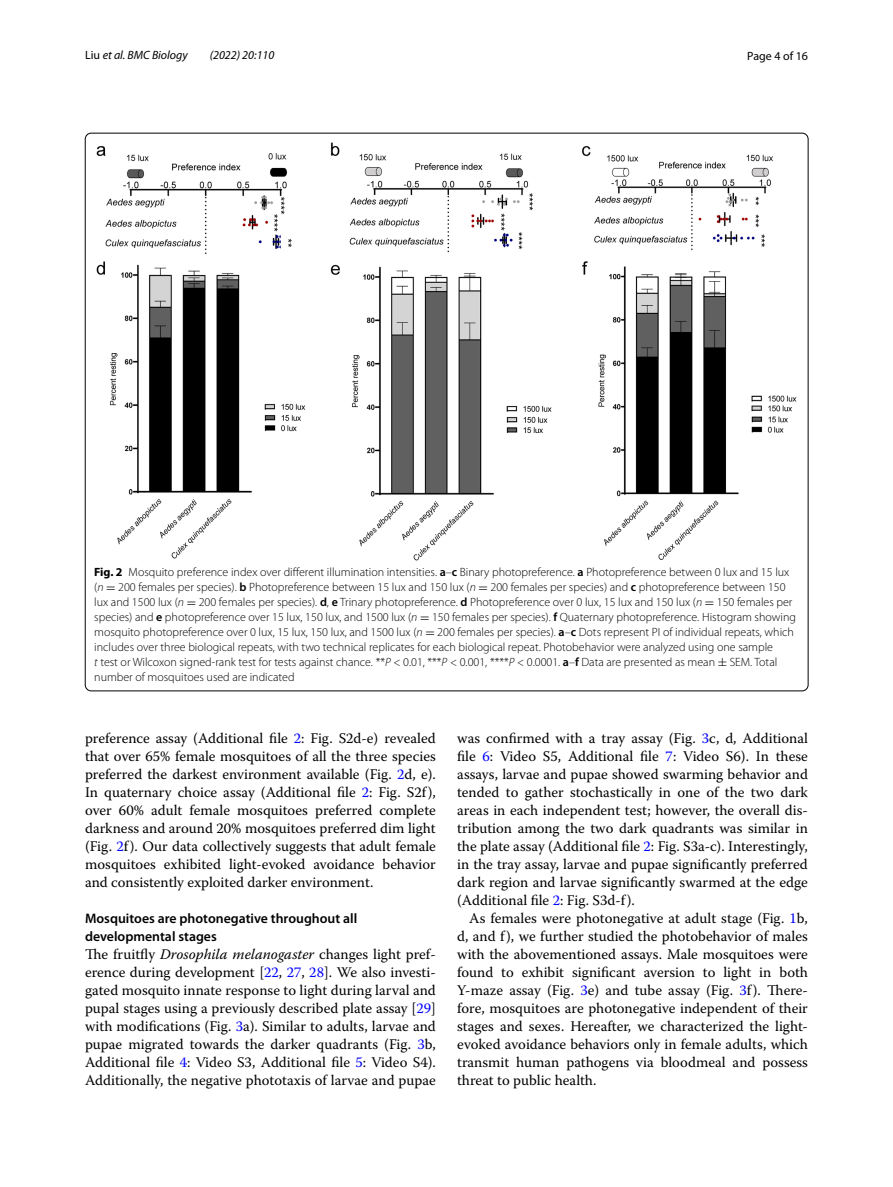
<style>
.page{position:relative;width:893px;height:1187px;background:#fff}
.page>*{position:absolute;margin:0;border:0;box-sizing:border-box;transform-origin:0 0}
.t1{font:14.7px/18px "Warnock Pro";color:#000;text-align:justify}
.t2{font:600 13.8px/18px "Myriad Pro";color:#000}
.t3{font:300 12px/15px "Myriad Pro";color:#000}
.t4{font:italic 12px "Myriad Pro";color:#000}
.t5{font:12px "Myriad Pro";color:#000}
.s1{font-style:normal}
.s2{font-weight:700}
.s3{font-weight:600}
.s4{font-style:italic}
.s5{font-family:"MTSY";font-weight:400}
.s6{color:#00f}
</style>
<div class="page">
<img style="left:96px;top:142px;width:701px;height:418px">
<p class="t4" style="left:85px;top:48px;width:104px"><span class="s1">Liu</span> et al. BMC Biology</p>
<p class="t4" style="left:210px;top:48px;width:66px">(2022) 20:110</p>
<p class="t5" style="left:747px;top:48px;width:62px">Page 4 of 16</p>
<p class="t3" style="left:94px;top:564px;width:703px"><span class="s2">Fig. 2</span> Mosquito preference index over different illumination intensities. <span class="s3">a</span>–<span class="s3">c</span> Binary photopreference. <span class="s3">a</span> Photopreference between 0 lux and 15 lux (<span class="s4">n</span> <span class="s5">=</span> 200 females per species). <span class="s3">b</span> Photopreference between 15 lux and 150 lux (<span class="s4">n</span> <span class="s5">=</span> 200 females per species) and <span class="s3">c</span> photopreference between 150 lux and 1500 lux (<span class="s4">n</span> <span class="s5">=</span> 200 females per species). <span class="s3">d</span>, <span class="s3">e</span> Trinary photopreference. <span class="s3">d</span> Photopreference over 0 lux, 15 lux and 150 lux (<span class="s4">n</span> <span class="s5">=</span> 150 females per species) and <span class="s3">e</span> photopreference over 15 lux, 150 lux, and 1500 lux (<span class="s4">n</span> <span class="s5">=</span> 150 females per species). <span class="s3">f</span> Quaternary photopreference. Histogram showing mosquito photopreference over 0 lux, 15 lux, 150 lux, and 1500 lux (<span class="s4">n</span> <span class="s5">=</span> 200 females per species). <span class="s3">a</span>–<span class="s3">c</span> Dots represent PI of individual repeats, which includes over three biological repeats, with two technical replicates for each biological repeat. Photobehavior were analyzed using one sample<br><span class="s4">t</span> test or Wilcoxon signed-rank test for tests against chance. **<span class="s4">P</span> &lt; 0.01, ***<span class="s4">P</span> &lt; 0.001, ****<span class="s4">P</span> &lt; 0.0001. <span class="s3">a</span>–<span class="s3">f</span> Data are presented as mean <span class="s5">±</span> SEM. Total number of mosquitoes used are indicated</p>
<p class="t1" style="left:85px;top:729px;width:352px">preference assay (Additional file <span class="s6">2</span>: Fig. S2d-e) revealed that over 65% female mosquitoes of all the three species preferred the darkest environment available (Fig. <span class="s6">2</span>d, e).<br>In quaternary choice assay (Additional file <span class="s6">2</span>: Fig. S2f), over 60% adult female mosquitoes preferred complete darkness and around 20% mosquitoes preferred dim light (Fig. <span class="s6">2</span>f). Our data collectively suggests that adult female mosquitoes exhibited light-evoked avoidance behavior and consistently exploited darker environment.</p>
<p class="t2" style="left:85px;top:909px;width:274px">Mosquitoes are photonegative throughout all developmental stages</p>
<p class="t1" style="left:85px;top:945px;width:352px">The fruitfly <span class="s4">Drosophila melanogaster</span> changes light pref&shy;erence during development [<span class="s6">22</span>, <span class="s6">27</span>, <span class="s6">28</span>]. We also investi&shy;gated mosquito innate response to light during larval and pupal stages using a previously described plate assay [<span class="s6">29</span>] with modifications (Fig. <span class="s6">3</span>a). Similar to adults, larvae and pupae migrated towards the darker quadrants (Fig. <span class="s6">3</span>b, Additional file <span class="s6">4</span>: Video S3, Additional file <span class="s6">5</span>: Video S4).<br>Additionally, the negative phototaxis of larvae and pupae</p>
<p class="t1" style="left:457px;top:729px;width:352px">was confirmed with a tray assay (Fig. <span class="s6">3</span>c, d, Additional file <span class="s6">6</span>: Video S5, Additional file <span class="s6">7</span>: Video S6). In these assays, larvae and pupae showed swarming behavior and tended to gather stochastically in one of the two dark areas in each independent test; however, the overall dis&shy;tribution among the two dark quadrants was similar in the plate assay (Additional file <span class="s6">2</span>: Fig. S3a-c). Interestingly, in the tray assay, larvae and pupae significantly preferred dark region and larvae significantly swarmed at the edge (Additional file <span class="s6">2</span>: Fig. S3d-f).</p>
<p class="t1" style="left:457px;top:909px;width:352px;text-indent:12px">As females were photonegative at adult stage (Fig. <span class="s6">1</span>b, d, and f), we further studied the photobehavior of males with the abovementioned assays. Male mosquitoes were found to exhibit significant aversion to light in both Y-maze assay (Fig. <span class="s6">3</span>e) and tube assay (Fig. <span class="s6">3</span>f). There&shy;fore, mosquitoes are photonegative independent of their stages and sexes. Hereafter, we characterized the light&shy;evoked avoidance behaviors only in female adults, which transmit human pathogens via bloodmeal and possess threat to public health.</p>
</div>
